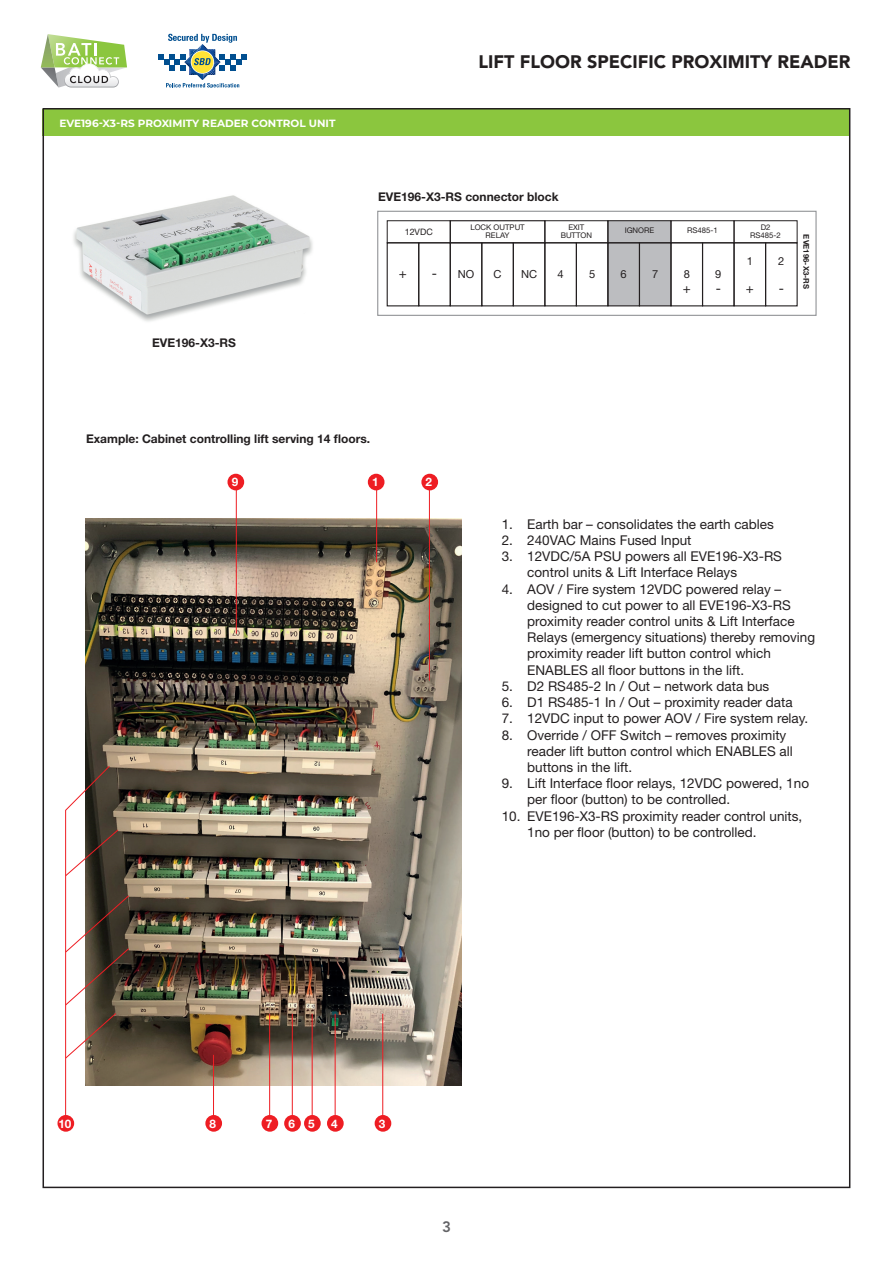
<style>
.page{position:relative;width:893px;height:1263px;background:#fff}
.page>*{position:absolute;margin:0;border:0;box-sizing:border-box;transform-origin:0 0}
.t1{font:900 18px "Avenir LT Std";color:#231f20}
.t2{font:800 15px "Avenir LT Std";color:#636366}
.t3{font:13.5px/16.2px "Helvetica Neue LT Std";color:#231f20}
.t4{font:13.35px "Helvetica Neue LT Std";color:#231f20}
.t5{font:700 12px "Helvetica Neue LT Std";color:#231f20}
.t6{font:700 11.7px "Helvetica Neue LT Std";color:#fff}
.t7{font:11.1px "Helvetica Neue LT Std";color:#231f20}
.t8{font:700 10.5px "Montserrat";color:#fff}
.t9{font:8.85px "Helvetica Neue LT Std";color:#231f20}
.t10{font:7.8px/7.8px "Helvetica Neue LT Std";color:#231f20;text-align:center}
.t11{font:700 7.8px "Helvetica Neue LT Std";color:#231f20}
</style>
<div class="page">
<svg style="left:41px;top:34px;width:86px;height:54px"></svg>
<svg style="left:158px;top:34px;width:89px;height:54px"></svg>
<img style="left:73px;top:195px;width:240px;height:127px">
<div style="left:608px;top:221px;width:63px;height:85px;background:#bcbdc0"></div>
<div style="left:377px;top:211px;width:440px;height:105px;border:1px solid #939598"></div>
<div style="left:387px;top:242px;width:32px;height:64px;border:1px solid #231f20"></div>
<div style="left:387px;top:220px;width:64px;height:23px;border:1px solid #231f20"></div>
<div style="left:544px;top:220px;width:64px;height:23px;border:1px solid #231f20"></div>
<div style="left:734px;top:220px;width:64px;height:23px;border:1px solid #231f20"></div>
<div style="left:450px;top:220px;width:95px;height:23px;border:1px solid #231f20"></div>
<div style="left:418px;top:242px;width:33px;height:64px;border:1px solid #231f20"></div>
<div style="left:450px;top:242px;width:32px;height:64px;border:1px solid #231f20"></div>
<div style="left:481px;top:242px;width:33px;height:64px;border:1px solid #231f20"></div>
<div style="left:513px;top:242px;width:32px;height:64px;border:1px solid #231f20"></div>
<div style="left:544px;top:242px;width:33px;height:64px;border:1px solid #231f20"></div>
<div style="left:576px;top:242px;width:32px;height:64px;border:1px solid #231f20"></div>
<div style="left:607px;top:242px;width:33px;height:64px;border:1px solid #231f20"></div>
<div style="left:639px;top:242px;width:32px;height:64px;border:1px solid #231f20"></div>
<div style="left:670px;top:242px;width:33px;height:64px;border:1px solid #231f20"></div>
<div style="left:702px;top:242px;width:33px;height:64px;border:1px solid #231f20"></div>
<div style="left:733px;top:242px;width:33px;height:64px;border:1px solid #231f20"></div>
<div style="left:765px;top:242px;width:33px;height:64px;border:1px solid #231f20"></div>
<div style="left:607px;top:220px;width:64px;height:23px;border:1px solid #231f20"></div>
<div style="left:670px;top:220px;width:64px;height:23px;border:1px solid #231f20"></div>
<img style="left:85px;top:519px;width:376px;height:566px">
<hr style="left:376px;top:489px;width:1px;height:73px;background:#ee1d23">
<hr style="left:236px;top:489px;width:1px;height:145px;background:#ee1d23">
<hr style="left:429px;top:489px;width:1px;height:191px;background:#ee1d23">
<hr style="left:382px;top:1014px;width:1px;height:103px;background:#ee1d23">
<hr style="left:335px;top:1014px;width:1px;height:103px;background:#ee1d23">
<hr style="left:312px;top:1014px;width:1px;height:103px;background:#ee1d23">
<hr style="left:292px;top:1014px;width:1px;height:103px;background:#ee1d23">
<hr style="left:269px;top:1014px;width:1px;height:103px;background:#ee1d23">
<hr style="left:213px;top:1055px;width:1px;height:62px;background:#ee1d23">
<div style="left:368px;top:474px;width:16px;height:16px;background:#ee1d23;border-radius:50%"></div>
<div style="left:227px;top:474px;width:17px;height:16px;background:#ee1d23;border-radius:50%"></div>
<div style="left:421px;top:474px;width:17px;height:16px;background:#ee1d23;border-radius:50%"></div>
<div style="left:375px;top:1115px;width:16px;height:17px;background:#ee1d23;border-radius:50%"></div>
<div style="left:327px;top:1115px;width:17px;height:17px;background:#ee1d23;border-radius:50%"></div>
<div style="left:304px;top:1115px;width:17px;height:17px;background:#ee1d23;border-radius:50%"></div>
<div style="left:284px;top:1115px;width:17px;height:17px;background:#ee1d23;border-radius:50%"></div>
<div style="left:261px;top:1115px;width:17px;height:17px;background:#ee1d23;border-radius:50%"></div>
<div style="left:205px;top:1115px;width:17px;height:17px;background:#ee1d23;border-radius:50%"></div>
<div style="left:57px;top:1115px;width:17px;height:17px;background:#ee1d23;border-radius:50%"></div>
<div style="left:43px;top:109px;width:807px;height:27px;background:#8bc63e"></div>
<svg style="left:64px;top:765px;width:66px;height:353px"></svg>
<p class="t8" style="left:60px;top:116px;width:277px">EVE196-X3-RS PROXIMITY READER CONTROL UNIT</p>
<p class="t5" style="left:152px;top:335px;width:86px">EVE196-X3-RS</p>
<h1 class="t1" style="left:479px;top:50px;width:373px">LIFT FLOOR SPECIFIC PROXIMITY READER</h1>
<p class="t5" style="left:378px;top:189px;width:182px">EVE196-X3-RS connector block</p>
<p class="t9" style="left:405px;top:227px;width:30px">12VDC</p>
<p class="t10" style="left:470px;top:223px;width:56px">LOCK OUTPUT<br>RELAY</p>
<p class="t10" style="left:561px;top:223px;width:33px">EXIT<br>BUTTON</p>
<p class="t10" style="left:750px;top:223px;width:32px">D2<br>RS485-2</p>
<p class="t10" style="left:625px;top:227px;width:31px">IGNORE</p>
<p class="t10" style="left:687px;top:227px;width:32px">RS485-1</p>
<p class="t7" style="left:747px;top:254px;width:8px">1</p>
<p class="t7" style="left:778px;top:254px;width:8px">2</p>
<p class="t4" style="left:399px;top:265px;width:10px">+</p>
<p class="t7" style="left:458px;top:267px;width:18px">NO</p>
<p class="t7" style="left:494px;top:267px;width:10px">C</p>
<p class="t7" style="left:521px;top:267px;width:18px">NC</p>
<p class="t7" style="left:558px;top:267px;width:8px">4</p>
<p class="t7" style="left:589px;top:267px;width:8px">5</p>
<p class="t7" style="left:621px;top:267px;width:8px">6</p>
<p class="t7" style="left:652px;top:267px;width:8px">7</p>
<p class="t7" style="left:684px;top:267px;width:8px">8</p>
<p class="t7" style="left:715px;top:267px;width:8px">9</p>
<p class="t4" style="left:432px;top:265px;width:7px">-</p>
<p class="t4" style="left:683px;top:281px;width:10px">+</p>
<p class="t4" style="left:716px;top:281px;width:40px">- +</p>
<p class="t4" style="left:779px;top:281px;width:7px">-</p>
<p class="t11" style="left:811px;top:234px;width:56px;rotate:90deg">EVE196-X3-RS</p>
<p class="t5" style="left:86px;top:432px;width:286px">Example: Cabinet controlling lift serving 14 floors.</p>
<p class="t6" style="left:232px;top:475px;width:8px">9</p>
<p class="t6" style="left:372px;top:475px;width:8px">1</p>
<p class="t6" style="left:426px;top:475px;width:8px">2</p>
<p class="t3" style="left:502px;top:516px;width:274px">1. Earth bar – consolidates the earth cables</p>
<p class="t3" style="left:502px;top:532px;width:191px">2. 240VAC Mains Fused Input</p>
<p class="t3" style="left:527px;top:548px;width:256px;text-indent:-26px">3. 12VDC/5A PSU powers all EVE196-X3-RS control units &amp; Lift Interface Relays</p>
<p class="t3" style="left:527px;top:581px;width:289px;text-indent:-26px">4. AOV / Fire system 12VDC powered relay – designed to cut power to all EVE196-X3-RS proximity reader control units &amp; Lift Interface Relays (emergency situations) thereby removing proximity reader lift button control which ENABLES all floor buttons in the lift.</p>
<p class="t3" style="left:502px;top:678px;width:269px">5. D2 RS485-2 In / Out – network data bus</p>
<p class="t3" style="left:502px;top:694px;width:292px">6. D1 RS485-1 In / Out – proximity reader data</p>
<p class="t3" style="left:502px;top:710px;width:308px">7. 12VDC input to power AOV / Fire system relay.</p>
<p class="t3" style="left:527px;top:726px;width:267px;text-indent:-26px">8. Override / OFF Switch – removes proximity reader lift button control which ENABLES all buttons in the lift.</p>
<p class="t3" style="left:527px;top:775px;width:283px;text-indent:-26px">9. Lift Interface floor relays, 12VDC powered, 1no per floor (button) to be controlled.</p>
<p class="t3" style="left:527px;top:807px;width:277px;text-indent:-26px">10. EVE196-X3-RS proximity reader control units,<br>1no per floor (button) to be controlled.</p>
<p class="t6" style="left:58px;top:1116px;width:15px">10</p>
<p class="t6" style="left:210px;top:1116px;width:8px">8</p>
<p class="t6" style="left:266px;top:1116px;width:8px">7</p>
<p class="t6" style="left:288px;top:1116px;width:28px">6 5</p>
<p class="t6" style="left:331px;top:1116px;width:8px">4</p>
<p class="t6" style="left:379px;top:1116px;width:8px">3</p>
<p class="t2" style="left:442px;top:1218px;width:10px">3</p>
</div>
